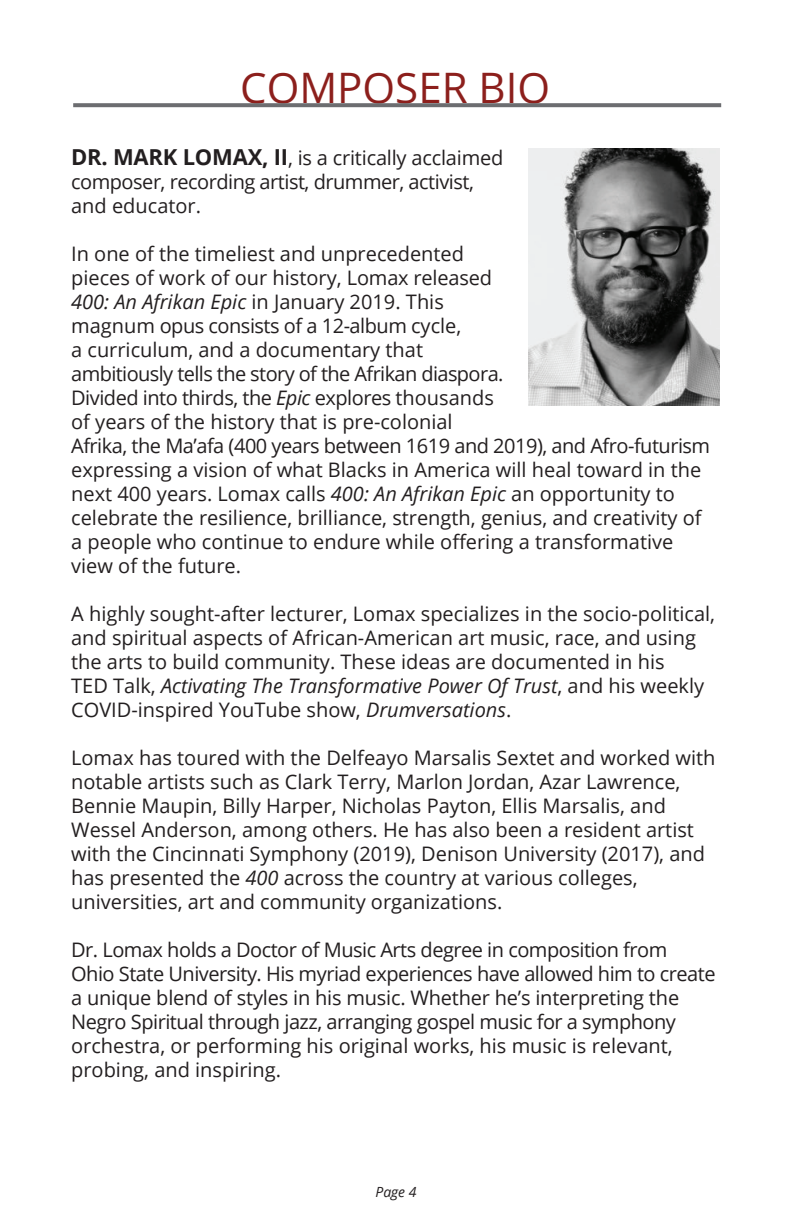
<style>
.page{position:relative;width:792px;height:1224px;background:#fff}
.page>*{position:absolute;margin:0;border:0;box-sizing:border-box;transform-origin:0 0}
.t1{font:42px "Open Sans";color:#8c1f1c}
.t2{font:20px/24px "Open Sans";color:#231f20}
.t3{font:20px/24px "Open Sans";letter-spacing:-.025em;color:#231f20}
.t4{font:italic 14px "Open Sans";color:#231f20}
.s1{font-weight:700;font-size:22px}
.s2{font-style:italic}
</style>
<div class="page">
<svg style="left:73px;top:103px;width:648px;height:4px;background:#737477"></svg>
<img style="left:528px;top:148px;width:191px;height:258px">
<h1 class="t1" style="left:240px;top:59px;width:312px">COMPOSER BIO</h1>
<p class="t3" style="left:71px;top:145px;width:434px"><span class="s1">DR. MARK LOMAX, II</span>, is a critically acclaimed composer, recording artist, drummer, activist, and educator.</p>
<p class="t2" style="left:71px;top:241px;width:641px">In one of the timeliest and unprecedented<br>pieces of work of our history, Lomax released<br><span class="s2">400: An Afrikan Epic</span> in January 2019. This<br>magnum opus consists of a 12-album cycle,<br>a curriculum, and a documentary that<br>ambitiously tells the story of the Afrikan diaspora.<br>Divided into thirds, the <span class="s2">Epic</span> explores thousands<br>of years of the history that is pre-colonial<br>Afrika, the Ma’afa (400 years between 1619 and 2019), and Afro-futurism expressing a vision of what Blacks in America will heal toward in the next 400 years. Lomax calls <span class="s2">400: An Afrikan Epic</span> an opportunity to celebrate the resilience, brilliance, strength, genius, and creativity of a people who continue to endure while offering a transformative view of the future.</p>
<p class="t2" style="left:71px;top:601px;width:645px">A highly sought-after lecturer, Lomax specializes in the socio-political, and spiritual aspects of African-American art music, race, and using the arts to build community. These ideas are documented in his<br>TED Talk, <span class="s2">Activating The Transformative Power Of Trust</span>, and his weekly COVID-inspired YouTube show, <span class="s2">Drumversations</span>.</p>
<p class="t2" style="left:71px;top:745px;width:646px">Lomax has toured with the Delfeayo Marsalis Sextet and worked with notable artists such as Clark Terry, Marlon Jordan, Azar Lawrence, Bennie Maupin, Billy Harper, Nicholas Payton, Ellis Marsalis, and Wessel Anderson, among others. He has also been a resident artist with the Cincinnati Symphony (2019), Denison University (2017), and has presented the <span class="s2">400</span> across the country at various colleges, universities, art and community organizations.</p>
<p class="t3" style="left:71px;top:937px;width:646px">Dr. Lomax holds a Doctor of Music Arts degree in composition from Ohio State University. His myriad experiences have allowed him to create a unique blend of styles in his music. Whether he’s interpreting the Negro Spiritual through jazz, arranging gospel music for a symphony orchestra, or performing his original works, his music is relevant, probing, and inspiring.</p>
<p class="t4" style="left:375px;top:1182px;width:43px">Page 4</p>
</div>
